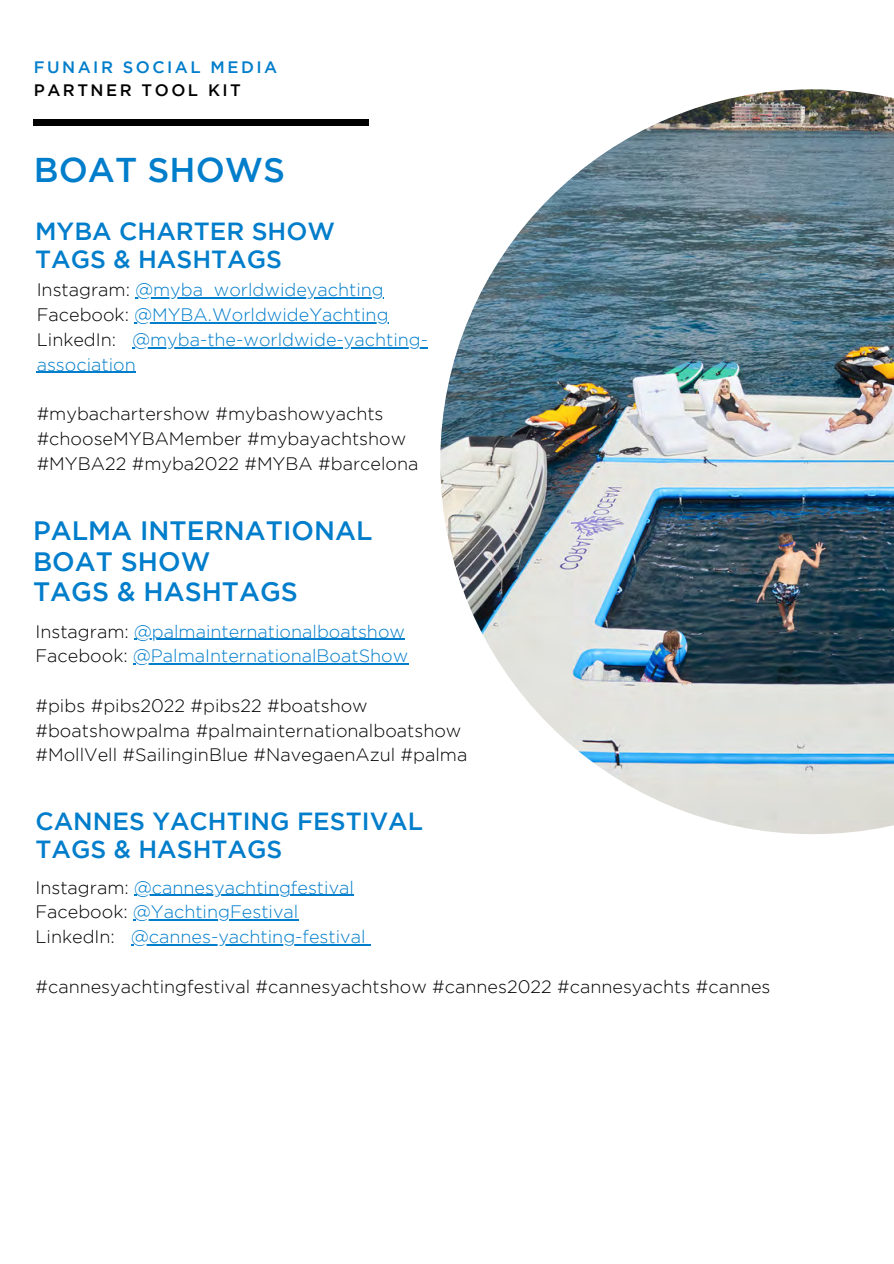
<style>
.page{position:relative;width:894px;height:1264px;background:#fff}
.page>*{position:absolute;margin:0;border:0;box-sizing:border-box;transform-origin:0 0}
.t1{font:500 34.35px "Gotham";color:#007dcb}
.t2{font:500 26.55px/30.3px "Gotham";color:#007dcb}
.t3{font:500 24.75px/28.2px "Gotham";color:#007dcb}
.t4{font:300 18px/24.8px "Gotham";color:#007dcb}
.t5{font:300 18px/24.8px "Gotham";color:#000}
.t6{font:500 16.5px "Gotham";letter-spacing:.15em;color:#007dcb}
.t7{font:500 16.5px "Gotham";letter-spacing:.15em;color:#000}
.s1{color:#000}
</style>
<div class="page">
<img style="left:440px;top:89px;width:453px;height:745px">
<div style="left:33px;top:120px;width:335px;height:5px;background:#000"></div>
<hr style="left:134px;top:638px;width:271px;height:2px;background:#007dcb">
<hr style="left:133px;top:663px;width:275px;height:1px;background:#007dcb">
<hr style="left:135px;top:297px;width:249px;height:2px;background:#007dcb">
<hr style="left:134px;top:322px;width:254px;height:1px;background:#007dcb">
<hr style="left:132px;top:347px;width:296px;height:1px;background:#007dcb">
<hr style="left:37px;top:372px;width:99px;height:1px;background:#007dcb">
<hr style="left:134px;top:894px;width:220px;height:1px;background:#007dcb">
<hr style="left:133px;top:919px;width:165px;height:1px;background:#007dcb">
<hr style="left:131px;top:944px;width:234px;height:1px;background:#007dcb">
<p class="t6" style="left:34px;top:61px;width:245px">FUNAIR SOCIAL MEDIA</p>
<p class="t7" style="left:34px;top:84px;width:208px">PARTNER TOOL KIT</p>
<h1 class="t1" style="left:34px;top:157px;width:253px">BOAT SHOWS</h1>
<h3 class="t3" style="left:35px;top:219px;width:301px">MYBA CHARTER SHOW<br>TAGS &amp; HASHTAGS</h3>
<p class="t4" style="left:37px;top:279px;width:393px"><span class="s1">Instagram:</span> @myba_worldwideyachting <span class="s1">Facebook:</span> @MYBA.WorldwideYachting <span class="s1">LinkedIn:</span> @myba-the-worldwide-yachting&shy;association</p>
<p class="t5" style="left:37px;top:403px;width:383px">#mybachartershow #mybashowyachts #chooseMYBAMember #mybayachtshow #MYBA22 #myba2022 #MYBA #barcelona</p>
<h2 class="t2" style="left:33px;top:517px;width:341px">PALMA INTERNATIONAL<br>BOAT SHOW<br>TAGS &amp; HASHTAGS</h2>
<p class="t4" style="left:35px;top:620px;width:374px"><span class="s1">Instagram:</span> @palmainternationalboatshow<br><span class="s1">Facebook:</span> @PalmaInternationalBoatShow</p>
<p class="t5" style="left:35px;top:694px;width:433px">#pibs #pibs2022 #pibs22 #boatshow #boatshowpalma #palmainternationalboatshow #MollVell #SailinginBlue #NavegaenAzul #palma</p>
<h3 class="t3" style="left:35px;top:808px;width:389px">CANNES YACHTING FESTIVAL<br>TAGS &amp; HASHTAGS</h3>
<p class="t4" style="left:35px;top:876px;width:331px"><span class="s1">Instagram:</span> @cannesyachtingfestival<br><span class="s1">Facebook:</span> @YachtingFestival<br><span class="s1">LinkedIn:</span> @cannes-yachting-festival</p>
<p class="t5" style="left:35px;top:975px;width:736px">#cannesyachtingfestival #cannesyachtshow #cannes2022 #cannesyachts #cannes</p>
</div>
